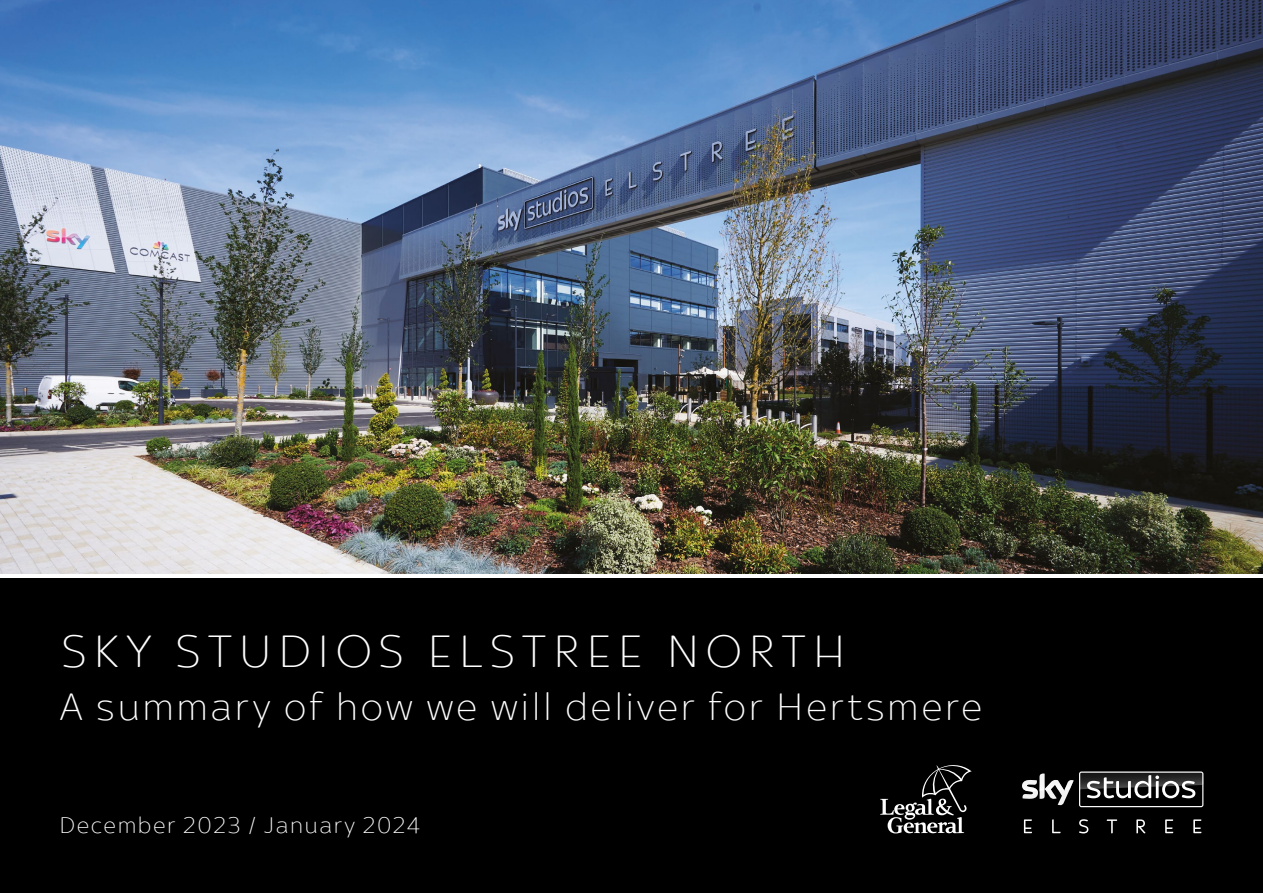
<style>
.page{position:relative;width:1263px;height:893px;background:#fff}
.page>*{position:absolute;margin:0;border:0;box-sizing:border-box;transform-origin:0 0}
.t1{font:300 48px "Sky Elstree";letter-spacing:.06em;color:#fff}
.t2{font:300 40.5px "Sky Text";letter-spacing:.06em;color:#fff}
.t3{font:300 24px "Sky Text";letter-spacing:.06em;color:#fff}
</style>
<div class="page">
<div style="left:0;top:579px;width:1263px;height:314px;background:#000"></div>
<img style="left:0;top:0;width:1263px;height:573px">
<svg style="left:880px;top:765px;width:92px;height:68px"></svg>
<svg style="left:1024px;top:819px;width:8px;height:14px"></svg>
<svg style="left:1052px;top:819px;width:8px;height:14px"></svg>
<svg style="left:1079px;top:819px;width:9px;height:14px"></svg>
<svg style="left:1107px;top:819px;width:10px;height:14px"></svg>
<svg style="left:1136px;top:819px;width:9px;height:14px"></svg>
<svg style="left:1165px;top:819px;width:8px;height:14px"></svg>
<svg style="left:1193px;top:819px;width:8px;height:14px"></svg>
<svg style="left:1022px;top:771px;width:181px;height:36px"></svg>
<p class="t1" style="left:60px;top:625px;width:789px">SKY STUDIOS ELSTREE NORTH</p>
<p class="t2" style="left:60px;top:683px;width:924px">A summary of how we will deliver for Hertsmere</p>
<p class="t3" style="left:60px;top:812px;width:362px">December 2023 / January 2024</p>
</div>
